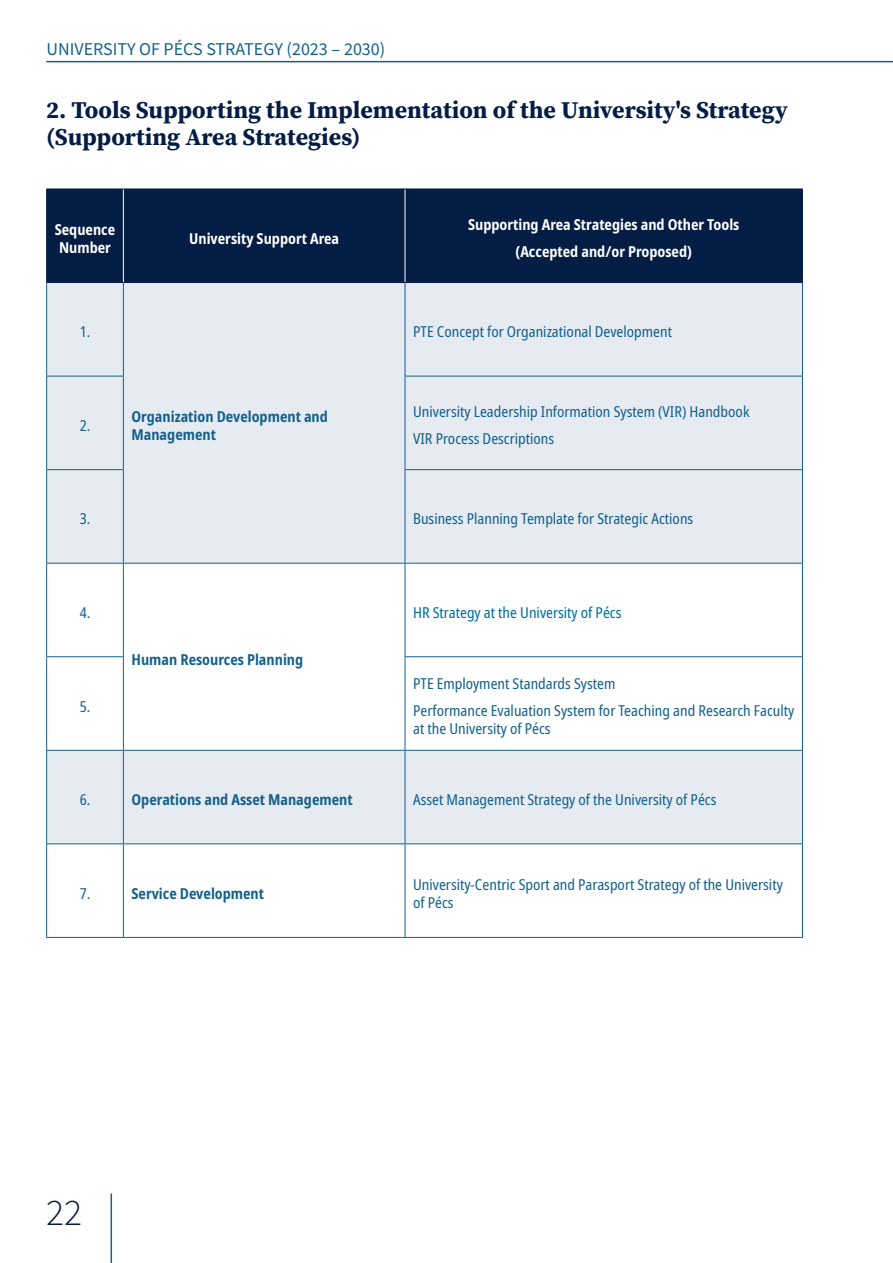
<style>
.page{position:relative;width:893px;height:1263px;background:#fff}
.page>*{position:absolute;margin:0;border:0;box-sizing:border-box;transform-origin:0 0}
.t1{font:300 37.5px "Source Sans Pro";color:#041d44}
.t2{font:700 24px/27px "Source Serif Pro";color:#041d44}
.t3{font:18px "Source Sans Pro";color:#14618b}
.t4{font:condensed 15px/27px "Noto Sans";color:#14618b}
.t5{font:700 condensed 15px/18px "Noto Sans";color:#14618b}
.t6{font:700 condensed 15px/18px "Noto Sans";color:#fff}
.t7{font:condensed 15px "Noto Sans";color:#006e97}
</style>
<div class="page">
<hr style="left:46px;top:61px;width:847px;height:1px;background:#14618b">
<div style="left:47px;top:190px;width:755px;height:92px;background:#041d44"></div>
<svg style="left:47px;top:283px;width:755px;height:560px;fill:#e6ebf2"></svg>
<hr style="left:123px;top:189px;width:1px;height:93px;background:#fff">
<hr style="left:405px;top:189px;width:1px;height:93px;background:#fff">
<hr style="left:46px;top:189px;width:77px;height:1px;background:#041d44">
<hr style="left:46px;top:189px;width:1px;height:93px;background:#041d44">
<hr style="left:123px;top:189px;width:282px;height:1px;background:#041d44">
<hr style="left:405px;top:189px;width:398px;height:1px;background:#041d44">
<hr style="left:802px;top:189px;width:1px;height:93px;background:#041d44">
<hr style="left:46px;top:282px;width:77px;height:1px;background:#041d44">
<hr style="left:123px;top:282px;width:282px;height:1px;background:#041d44">
<hr style="left:405px;top:282px;width:398px;height:1px;background:#041d44">
<hr style="left:46px;top:283px;width:1px;height:93px;background:#14618b">
<hr style="left:123px;top:283px;width:1px;height:93px;background:#14618b">
<hr style="left:405px;top:283px;width:1px;height:93px;background:#14618b">
<hr style="left:802px;top:283px;width:1px;height:93px;background:#14618b">
<hr style="left:46px;top:376px;width:78px;height:1px;background:#14618b">
<hr style="left:46px;top:376px;width:1px;height:93px;background:#14618b">
<hr style="left:123px;top:376px;width:1px;height:93px;background:#14618b">
<hr style="left:405px;top:376px;width:398px;height:1px;background:#14618b">
<hr style="left:405px;top:376px;width:1px;height:93px;background:#14618b">
<hr style="left:802px;top:376px;width:1px;height:93px;background:#14618b">
<hr style="left:46px;top:469px;width:78px;height:1px;background:#14618b">
<hr style="left:46px;top:470px;width:1px;height:93px;background:#14618b">
<hr style="left:123px;top:470px;width:1px;height:93px;background:#14618b">
<hr style="left:405px;top:469px;width:398px;height:1px;background:#14618b">
<hr style="left:405px;top:470px;width:1px;height:93px;background:#14618b">
<hr style="left:802px;top:470px;width:1px;height:93px;background:#14618b">
<hr style="left:46px;top:563px;width:77px;height:1px;background:#14618b">
<hr style="left:46px;top:564px;width:1px;height:92px;background:#14618b">
<hr style="left:123px;top:563px;width:282px;height:1px;background:#14618b">
<hr style="left:123px;top:564px;width:1px;height:92px;background:#14618b">
<hr style="left:405px;top:563px;width:398px;height:1px;background:#14618b">
<hr style="left:405px;top:564px;width:1px;height:92px;background:#14618b">
<hr style="left:802px;top:564px;width:1px;height:92px;background:#14618b">
<hr style="left:46px;top:656px;width:78px;height:1px;background:#14618b">
<hr style="left:46px;top:657px;width:1px;height:93px;background:#14618b">
<hr style="left:123px;top:657px;width:1px;height:93px;background:#14618b">
<hr style="left:405px;top:656px;width:398px;height:1px;background:#14618b">
<hr style="left:405px;top:657px;width:1px;height:93px;background:#14618b">
<hr style="left:802px;top:657px;width:1px;height:93px;background:#14618b">
<hr style="left:46px;top:750px;width:77px;height:1px;background:#14618b">
<hr style="left:46px;top:751px;width:1px;height:92px;background:#14618b">
<hr style="left:123px;top:750px;width:282px;height:1px;background:#14618b">
<hr style="left:123px;top:751px;width:1px;height:92px;background:#14618b">
<hr style="left:405px;top:750px;width:398px;height:1px;background:#14618b">
<hr style="left:405px;top:751px;width:1px;height:92px;background:#14618b">
<hr style="left:802px;top:751px;width:1px;height:92px;background:#14618b">
<hr style="left:46px;top:843px;width:77px;height:1px;background:#14618b">
<hr style="left:46px;top:844px;width:1px;height:93px;background:#14618b">
<hr style="left:123px;top:843px;width:282px;height:1px;background:#14618b">
<hr style="left:123px;top:844px;width:1px;height:93px;background:#14618b">
<hr style="left:405px;top:843px;width:398px;height:1px;background:#14618b">
<hr style="left:405px;top:844px;width:1px;height:93px;background:#14618b">
<hr style="left:802px;top:844px;width:1px;height:93px;background:#14618b">
<hr style="left:46px;top:937px;width:77px;height:1px;background:#14618b">
<hr style="left:123px;top:937px;width:282px;height:1px;background:#14618b">
<hr style="left:405px;top:937px;width:398px;height:1px;background:#14618b">
<hr style="left:111px;top:1193px;width:1px;height:70px;background:#14618b">
<p class="t3" style="left:47px;top:38px;width:340px">UNIVERSITY OF PÉCS STRATEGY (2023 – 2030)</p>
<h2 class="t2" style="left:46px;top:96px;width:743px">2. Tools Supporting the Implementation of the University's Strategy (Supporting Area Strategies)</h2>
<p class="t6" style="left:55px;top:221px;width:62px">Sequence<br>Number</p>
<p class="t6" style="left:189px;top:230px;width:152px">University Support Area</p>
<p class="t6" style="left:468px;top:212px;width:273px;line-height:27px;text-align:center">Supporting Area Strategies and Other Tools (Accepted and/or Proposed)</p>
<p class="t4" style="left:80px;top:319px;width:12px">1.</p>
<p class="t4" style="left:413px;top:319px;width:260px">PTE Concept for Organizational Development</p>
<p class="t4" style="left:80px;top:412px;width:12px">2.</p>
<p class="t5" style="left:131px;top:408px;width:198px">Organization Development and<br>Management</p>
<p class="t4" style="left:413px;top:399px;width:338px">University Leadership Information System (VIR) Handbook<br>VIR Process Descriptions</p>
<p class="t4" style="left:80px;top:506px;width:12px">3.</p>
<p class="t4" style="left:413px;top:506px;width:282px">Business Planning Template for Strategic Actions</p>
<p class="t4" style="left:80px;top:599px;width:12px">4.</p>
<p class="t4" style="left:80px;top:693px;width:12px">5.</p>
<p class="t5" style="left:131px;top:650px;width:173px">Human Resources Planning</p>
<p class="t7" style="left:413px;top:602px;width:210px">HR Strategy at the University of Pécs</p>
<p class="t4" style="left:413px;top:670px;width:383px">PTE Employment Standards System<br>Performance Evaluation System for Teaching and Research Faculty</p>
<p class="t4" style="left:413px;top:715px;width:139px">at the University of Pécs</p>
<p class="t4" style="left:80px;top:786px;width:12px">6.</p>
<p class="t5" style="left:131px;top:791px;width:223px">Operations and Asset Management</p>
<p class="t4" style="left:413px;top:786px;width:305px">Asset Management Strategy of the University of Pécs</p>
<p class="t4" style="left:80px;top:880px;width:12px">7.</p>
<p class="t5" style="left:131px;top:884px;width:134px">Service Development</p>
<p class="t4" style="left:413px;top:875px;width:371px;line-height:18px">University-Centric Sport and Parasport Strategy of the University of Pécs</p>
<h1 class="t1" style="left:46px;top:1190px;width:37px">22</h1>
</div>
